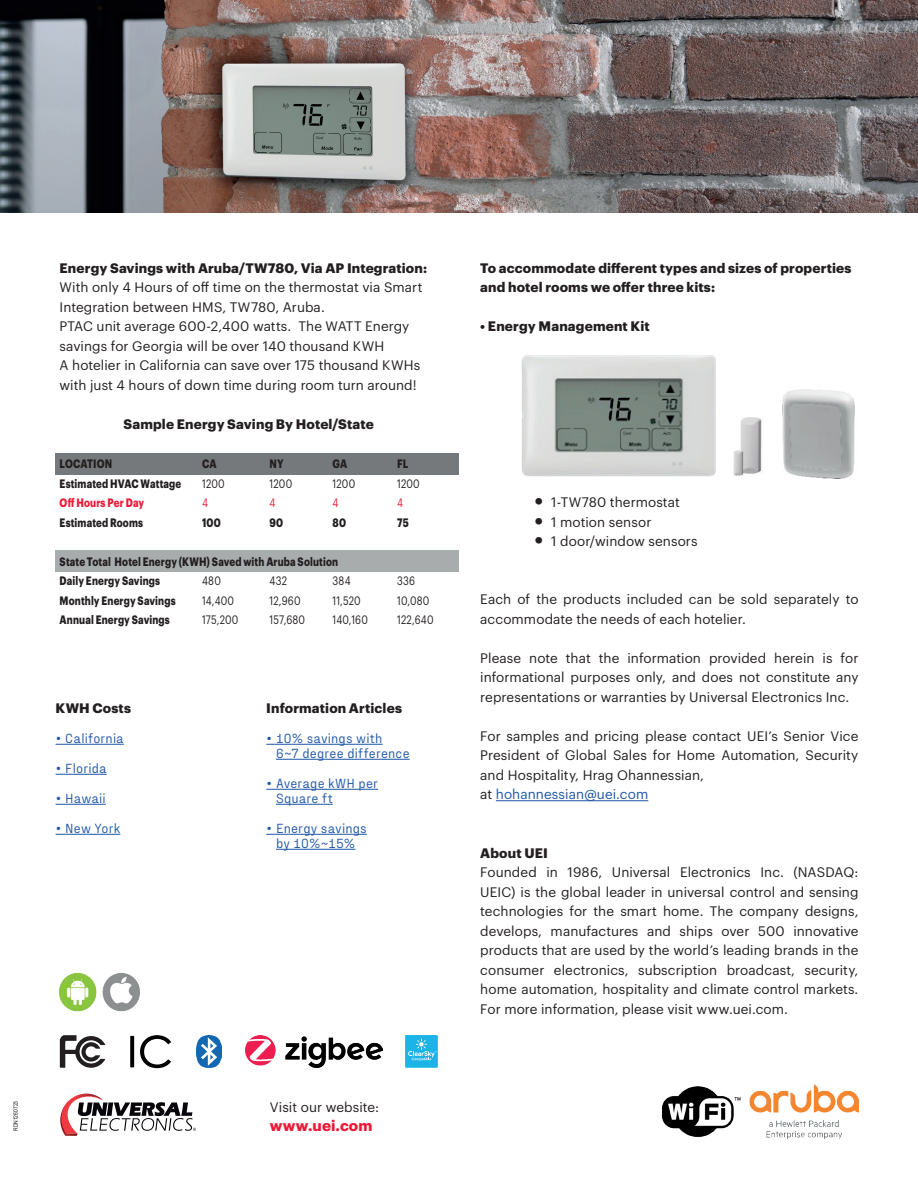
<style>
.page{position:relative;width:918px;height:1188px;background:#fff}
.page>*{position:absolute;margin:0;border:0;box-sizing:border-box;transform-origin:0 0}
.t1{font:700 15px "Graphik";letter-spacing:.01em;color:#ec1a38}
.t2{font:13.5px/19.5px "Graphik";letter-spacing:.005em;color:#231f20}
.t3{font:700 13.5px/19.5px "Graphik";letter-spacing:.01em;color:#231f20}
.t4{font:13.5px/15px "Fraktion Sans";letter-spacing:.01em;color:#1e56a6}
.t5{font:700 12px/19.5px "Graphik";letter-spacing:.015em;color:#231f20;scale:.8 1}
.t6{font:12px "Graphik";letter-spacing:.02em;color:#231f20;scale:.8 1}
.t7{font:700 12px "Graphik";letter-spacing:.015em;color:#ec1a38;scale:.8 1}
.t8{font:12px "Graphik";color:#ec1a38;scale:.8 1}
.t9{font:6px "Arial Narrow";letter-spacing:.01em;color:#231f20}
.s1{font-size:28.5px}
.s2{color:#1e56a6}
</style>
<div class="page">
<hr style="left:496px;top:800px;width:152px;height:1px;background:#1e56a6">
<div style="left:56px;top:454px;width:403px;height:21px;background:#75797b"></div>
<div style="left:56px;top:550px;width:403px;height:22px;background:#a8acac"></div>
<img style="left:733px;top:417px;width:29px;height:59px">
<img style="left:782px;top:390px;width:72px;height:88px">
<img style="left:521px;top:355px;width:195px;height:122px">
<img style="left:662px;top:1085px;width:197px;height:53px">
<svg style="left:60px;top:1094px;width:136px;height:42px"></svg>
<img style="left:59px;top:972px;width:81px;height:40px">
<svg style="left:60px;top:1035px;width:45px;height:33px"></svg>
<img style="left:130px;top:1035px;width:41px;height:34px">
<img style="left:197px;top:1035px;width:24px;height:33px">
<div style="left:405px;top:1035px;width:33px;height:33px;background:#1cb3e6"></div>
<svg style="left:408px;top:1039px;width:29px;height:22px"></svg>
<img style="left:246px;top:1035px;width:136px;height:33px">
<img style="left:0;top:0;width:918px;height:213px">
<hr style="left:56px;top:744px;width:68px;height:1px;background:#1e56a6">
<hr style="left:56px;top:774px;width:51px;height:1px;background:#1e56a6">
<hr style="left:56px;top:804px;width:50px;height:1px;background:#1e56a6">
<hr style="left:56px;top:834px;width:64px;height:1px;background:#1e56a6">
<hr style="left:266px;top:744px;width:117px;height:1px;background:#1e56a6">
<hr style="left:276px;top:759px;width:134px;height:1px;background:#1e56a6">
<hr style="left:266px;top:789px;width:112px;height:1px;background:#1e56a6">
<hr style="left:276px;top:804px;width:57px;height:1px;background:#1e56a6">
<hr style="left:266px;top:834px;width:101px;height:1px;background:#1e56a6">
<hr style="left:276px;top:849px;width:79px;height:1px;background:#1e56a6">
<p class="t3" style="left:60px;top:257px;width:369px">Energy Savings with Aruba/TW780, Via AP Integration:</p>
<p class="t2" style="left:60px;top:277px;width:364px">With only 4 Hours of off time on the thermostat via Smart Integration between HMS, TW780, Aruba.<br>PTAC unit average 600-2,400 watts. The WATT Energy savings for Georgia will be over 140 thousand KWH<br>A hotelier in California can save over 175 thousand KWHs with just 4 hours of down time during room turn around!</p>
<p class="t3" style="left:123px;top:413px;width:252px">Sample Energy Saving By Hotel/State</p>
<p class="t5" style="left:60px;top:453px;width:67px">LOCATION</p>
<p class="t5" style="left:202px;top:453px;width:20px">CA</p>
<p class="t5" style="left:270px;top:453px;width:19px">NY</p>
<p class="t5" style="left:333px;top:453px;width:20px">GA</p>
<p class="t5" style="left:397px;top:453px;width:15px">FL</p>
<p class="t5" style="left:60px;top:472px;width:154px">Estimated HVAC Wattage</p>
<p class="t6" style="left:202px;top:474px;width:30px">1200</p>
<p class="t6" style="left:270px;top:474px;width:30px">1200</p>
<p class="t6" style="left:333px;top:474px;width:30px">1200</p>
<p class="t6" style="left:397px;top:474px;width:30px">1200</p>
<p class="t7" style="left:60px;top:493px;width:107px">Off Hours Per Day</p>
<p class="t8" style="left:202px;top:494px;width:9px">4</p>
<p class="t8" style="left:270px;top:494px;width:9px">4</p>
<p class="t8" style="left:333px;top:494px;width:9px">4</p>
<p class="t8" style="left:397px;top:494px;width:9px">4</p>
<p class="t5" style="left:60px;top:511px;width:106px">Estimated Rooms</p>
<p class="t5" style="left:202px;top:511px;width:25px">100</p>
<p class="t5" style="left:270px;top:511px;width:19px">90</p>
<p class="t5" style="left:333px;top:511px;width:18px">80</p>
<p class="t5" style="left:397px;top:511px;width:16px">75</p>
<p class="t5" style="left:60px;top:550px;width:350px">State Total Hotel Energy (KWH) Saved with Aruba Solution<br>Daily Energy Savings</p>
<p class="t6" style="left:202px;top:572px;width:25px">480</p>
<p class="t6" style="left:270px;top:572px;width:23px">432</p>
<p class="t6" style="left:333px;top:572px;width:24px">384</p>
<p class="t6" style="left:397px;top:572px;width:24px">336</p>
<p class="t5" style="left:60px;top:589px;width:147px">Monthly Energy Savings</p>
<p class="t6" style="left:202px;top:591px;width:42px">14,400</p>
<p class="t6" style="left:270px;top:591px;width:40px">12,960</p>
<p class="t6" style="left:333px;top:591px;width:37px">11,520</p>
<p class="t6" style="left:397px;top:591px;width:42px">10,080</p>
<p class="t5" style="left:60px;top:609px;width:139px">Annual Energy Savings</p>
<p class="t6" style="left:202px;top:611px;width:47px">175,200</p>
<p class="t6" style="left:270px;top:611px;width:46px">157,680</p>
<p class="t6" style="left:333px;top:611px;width:46px">140,160</p>
<p class="t6" style="left:397px;top:611px;width:47px">122,640</p>
<p class="t3" style="left:56px;top:697px;width:77px">KWH Costs</p>
<p class="t4" style="left:56px;top:729px;width:70px">• California</p>
<p class="t4" style="left:56px;top:759px;width:53px">• Florida</p>
<p class="t4" style="left:56px;top:789px;width:52px">• Hawaii</p>
<p class="t4" style="left:56px;top:819px;width:66px">• New York</p>
<p class="t3" style="left:266px;top:697px;width:137px">Information Articles</p>
<p class="t4" style="left:276px;top:729px;width:135px;text-indent:-10px">• 10% savings with<br>6~7 degree difference</p>
<p class="t4" style="left:276px;top:774px;width:104px;text-indent:-10px">• Average kWH per<br>Square ft</p>
<p class="t4" style="left:266px;top:819px;width:102px;text-align:center">• Energy savings by 10%~15%</p>
<p class="t9" style="left:11px;top:1131px;width:32px;rotate:-90deg">RDN1260723</p>
<p class="t2" style="left:270px;top:1096px;width:111px">Visit our website:</p>
<p class="t1" style="left:270px;top:1114px;width:104px">www.uei.com</p>
<p class="t3" style="left:480px;top:257px;width:373px">To accommodate different types and sizes of properties and hotel rooms we offer three kits:</p>
<p class="t3" style="left:480px;top:316px;width:171px">• Energy Management Kit</p>
<p class="t2" style="left:534px;top:491px;width:147px"><span class="s1">•</span> 1-TW780 thermostat</p>
<p class="t2" style="left:534px;top:511px;width:119px"><span class="s1">•</span> 1 motion sensor</p>
<p class="t2" style="left:534px;top:530px;width:165px"><span class="s1">•</span> 1 door/window sensors</p>
<p class="t2" style="left:480px;top:589px;width:380px">Each of the products included can be sold separately to accommodate the needs of each hotelier.</p>
<p class="t2" style="left:480px;top:647px;width:380px;text-align:justify">Please note that the information provided herein is for informational purposes only, and does not constitute any representations or warranties by Universal Electronics Inc.</p>
<p class="t2" style="left:480px;top:725px;width:380px">For samples and pricing please contact UEI’s Senior Vice President of Global Sales for Home Automation, Security and Hospitality, Hrag Ohannessian,<br>at <span class="s2">hohannessian@uei.com</span></p>
<p class="t3" style="left:480px;top:842px;width:69px">About UEI</p>
<p class="t2" style="left:480px;top:862px;width:380px;text-align:justify">Founded in 1986, Universal Electronics Inc. (NASDAQ:<br>UEIC) is the global leader in universal control and sensing technologies for the smart home. The company designs, develops, manufactures and ships over 500 innovative products that are used by the world’s leading brands in the consumer electronics, subscription broadcast, security, home automation, hospitality and climate control markets.<br>For more information, please visit www.uei.com.</p>
</div>
